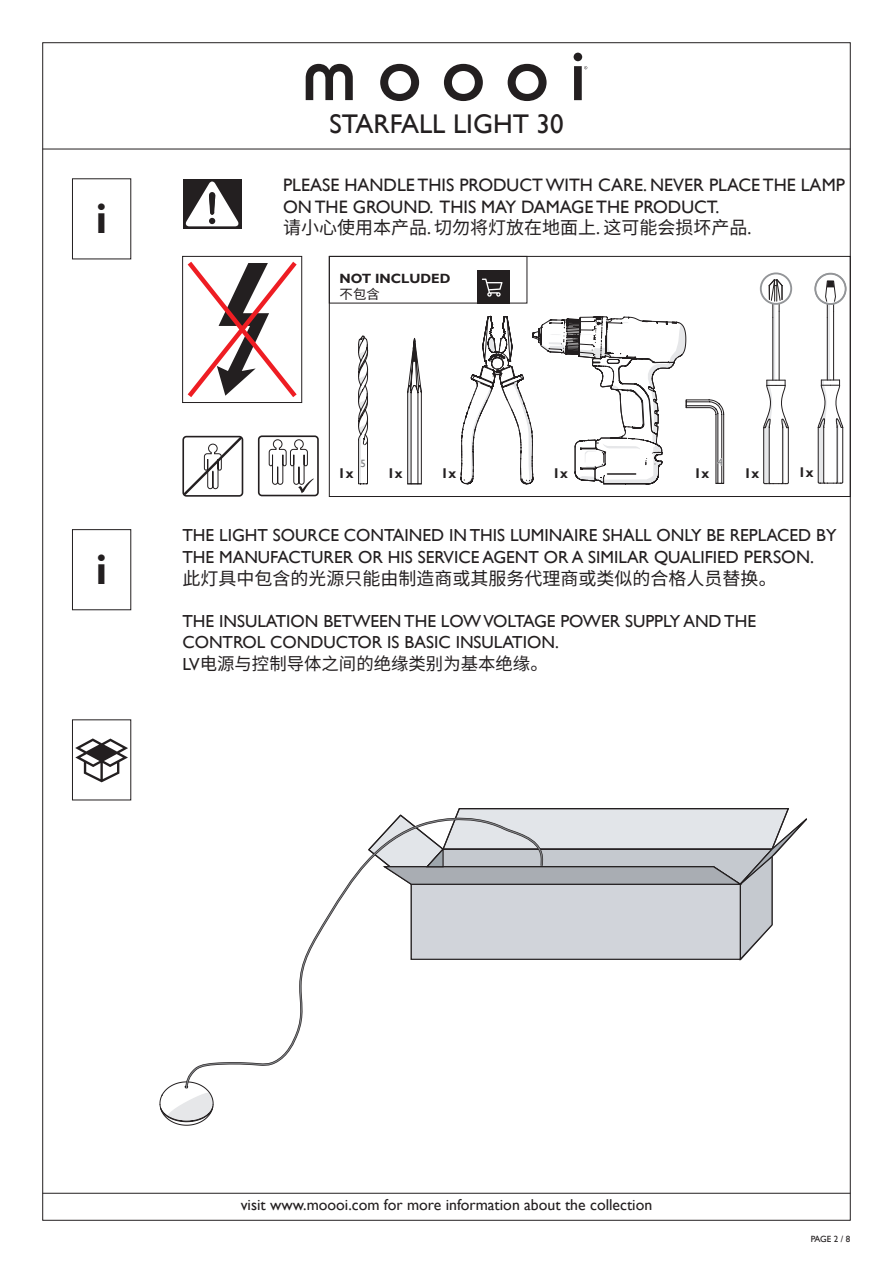
<style>
.page{position:relative;width:893px;height:1263px;background:#fff}
.page>*{position:absolute;margin:0;border:0;box-sizing:border-box;transform-origin:0 0}
.t1{font:700 42px "Gill Sans";color:#231f20}
.t2{font:27px "Gill Sans";color:#231f20}
.t3{font:18px/21.6px "Gill Sans";color:#231f20}
.t4{font:18px "Noto Sans SC";color:#231f20}
.t5{font:17.4px/21.6px "Gill Sans";color:#231f20}
.t6{font:17.4px "Noto Sans SC";color:#231f20}
.t7{font:15.75px "Gill Sans";color:#231f20}
.t8{font:700 14.1px "Gill Sans";color:#231f20}
.t9{font:700 13.35px "Gill Sans";color:#231f20}
.t10{font:13.35px "Noto Sans SC";color:#231f20}
.t11{font:10.65px "Gill Sans";color:#76787b}
.t12{font:9px "Gill Sans";color:#231f20}
.s1{font-family:"Gill Sans"}
.s2{font-size:18px}
</style>
<div class="page">
<hr style="left:43px;top:1193px;width:807px;height:1px;background:#231f20">
<hr style="left:43px;top:149px;width:807px;height:1px;background:#231f20">
<svg style="left:306px;top:64px;width:47px;height:36px"></svg>
<svg style="left:380px;top:64px;width:39px;height:37px"></svg>
<svg style="left:444px;top:64px;width:39px;height:37px"></svg>
<svg style="left:508px;top:64px;width:39px;height:37px"></svg>
<svg style="left:574px;top:53px;width:13px;height:47px"></svg>
<div style="left:182px;top:256px;width:120px;height:147px;border:1px solid #231f20"></div>
<svg style="left:183px;top:257px;width:118px;height:145px"></svg>
<svg style="left:331px;top:268px;width:394px;height:217px"></svg>
<hr style="left:773px;top:304px;width:2px;height:76px;background:#e6e7e9">
<hr style="left:779px;top:311px;width:1px;height:69px;background:#231f20">
<hr style="left:772px;top:317px;width:1px;height:63px;background:#231f20">
<svg style="left:763px;top:380px;width:26px;height:105px"></svg>
<hr style="left:769px;top:427px;width:1px;height:56px;background:#231f20">
<hr style="left:782px;top:427px;width:1px;height:56px;background:#231f20">
<svg style="left:761px;top:273px;width:30px;height:31px"></svg>
<div style="left:760px;top:272px;width:32px;height:33px;border:2px solid #939598;border-radius:50%"></div>
<svg style="left:768px;top:279px;width:15px;height:38px"></svg>
<hr style="left:827px;top:304px;width:3px;height:76px;background:#e6e7e9">
<hr style="left:833px;top:311px;width:1px;height:69px;background:#231f20">
<hr style="left:827px;top:317px;width:1px;height:63px;background:#231f20">
<svg style="left:818px;top:380px;width:25px;height:104px"></svg>
<hr style="left:823px;top:427px;width:1px;height:55px;background:#231f20">
<hr style="left:837px;top:427px;width:1px;height:55px;background:#231f20">
<svg style="left:814px;top:273px;width:33px;height:32px"></svg>
<div style="left:815px;top:273px;width:31px;height:32px;border:1px solid #939598;border-radius:50%"></div>
<svg style="left:825px;top:280px;width:11px;height:37px"></svg>
<div style="left:329px;top:256px;width:521px;height:241px;border:1px solid #231f20"></div>
<div style="left:329px;top:256px;width:198px;height:47px;border:1px solid #231f20"></div>
<div style="left:258px;top:435px;width:61px;height:61px;border:2px solid #231f20;border-radius:3px"></div>
<svg style="left:268px;top:439px;width:46px;height:54px"></svg>
<svg style="left:182px;top:435px;width:62px;height:62px"></svg>
<div style="left:183px;top:179px;width:58px;height:49px;background:linear-gradient(to bottom,#231f20,#231f20)"></div>
<svg style="left:185px;top:181px;width:54px;height:45px"></svg>
<div style="left:72px;top:720px;width:59px;height:80px;border:1px solid #231f20"></div>
<svg style="left:75px;top:738px;width:53px;height:44px"></svg>
<svg style="left:160px;top:1082px;width:54px;height:43px"></svg>
<svg style="left:185px;top:860px;width:182px;height:229px"></svg>
<svg style="left:367px;top:808px;width:440px;height:153px"></svg>
<div style="left:72px;top:179px;width:59px;height:80px;border:1px solid #231f20"></div>
<div style="left:72px;top:529px;width:59px;height:81px;border:1px solid #231f20"></div>
<h1 class="t1" style="left:96px;top:194px;width:13px">i</h1>
<h1 class="t1" style="left:96px;top:545px;width:13px">i</h1>
<h2 class="t2" style="left:329px;top:108px;width:236px">STARFALL LIGHT 30</h2>
<p class="t3" style="left:283px;top:174px;width:563px">PLEASE HANDLE THIS PRODUCT WITH CARE. NEVER PLACE THE LAMP<br>ON THE GROUND. THIS MAY DAMAGE THE PRODUCT.</p>
<p class="t4" style="left:283px;top:217px;width:470px">请小心使用本产品<span class="s1">.</span> 切勿将灯放在地面上<span class="s1">.</span> 这可能会损坏产品<span class="s1">.</span></p>
<p class="t9" style="left:340px;top:270px;width:112px">NOT INCLUDED</p>
<p class="t10" style="left:340px;top:287px;width:42px">不包含</p>
<p class="t11" style="left:360px;top:457px;width:7px">5</p>
<p class="t8" style="left:338px;top:464px;width:17px">1x</p>
<p class="t8" style="left:387px;top:464px;width:17px">1x</p>
<p class="t8" style="left:441px;top:464px;width:17px">1x</p>
<p class="t8" style="left:552px;top:464px;width:17px">1x</p>
<p class="t8" style="left:694px;top:464px;width:17px">1x</p>
<p class="t8" style="left:744px;top:464px;width:17px">1x</p>
<p class="t8" style="left:798px;top:464px;width:17px">1x</p>
<p class="t5" style="left:182px;top:525px;width:656px">THE LIGHT SOURCE CONTAINED IN THIS LUMINAIRE SHALL ONLY BE REPLACED BY<br>THE MANUFACTURER OR HIS SERVICE AGENT OR A SIMILAR QUALIFIED <span class="s2">PERSON.</span></p>
<p class="t4" style="left:182px;top:568px;width:596px">此灯具中包含的光源只能由制造商或其服务代理商或类似的合格人员替换。</p>
<p class="t5" style="left:182px;top:611px;width:575px;line-height:20.9px">THE INSULATION BETWEEN THE LOW VOLTAGE POWER SUPPLY AND THE<br>CONTROL CONDUCTOR IS BASIC INSULATION.</p>
<p class="t6" style="left:182px;top:653px;width:368px"><span class="s1">LV</span>电源与控制导体之间的绝缘类别为基本绝缘<span class="s2">。</span></p>
<p class="t7" style="left:241px;top:1195px;width:413px">visit www.moooi.com for more information about the collection</p>
<p class="t12" style="left:811px;top:1233px;width:41px">PAGE 2 / 8</p>
</div>
